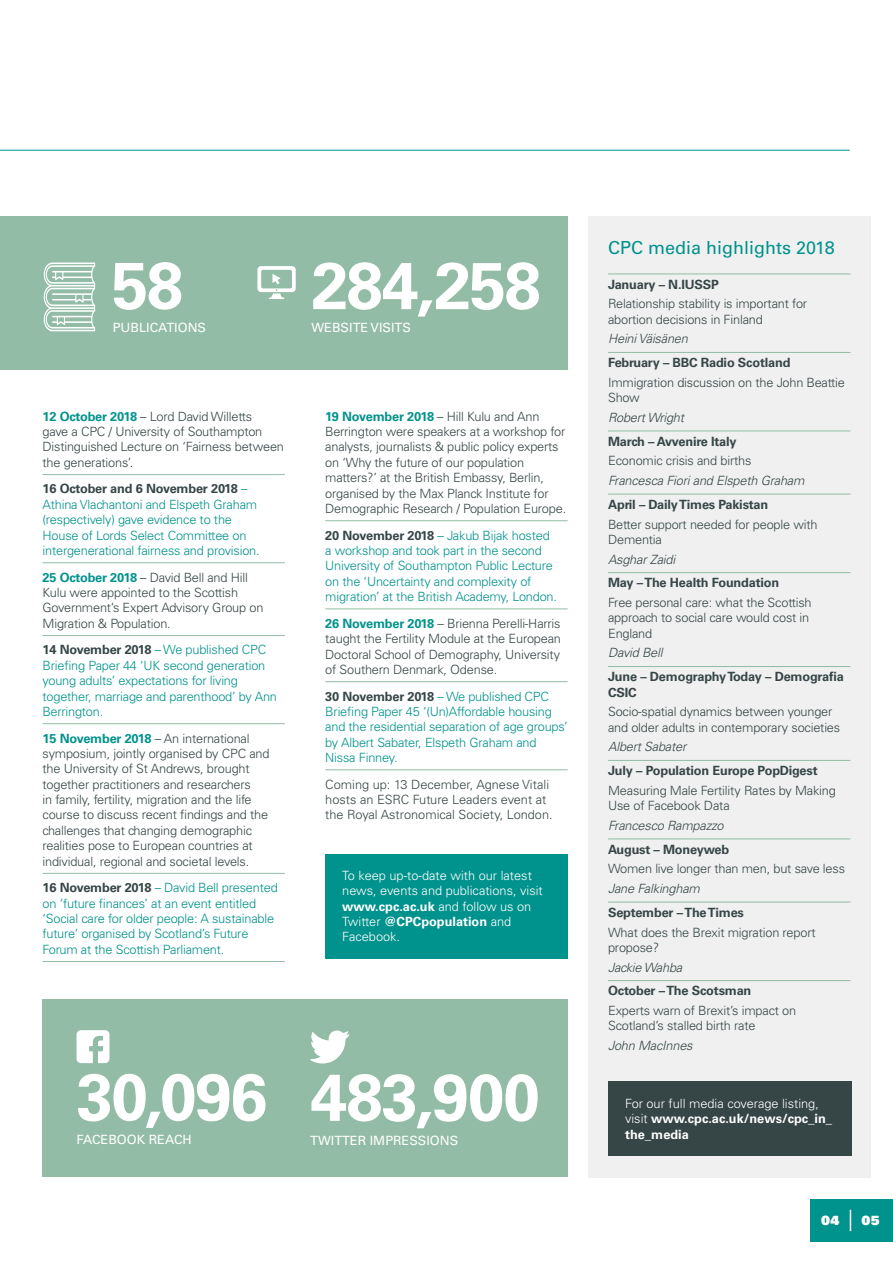
<style>
.page{position:relative;width:893px;height:1263px;background:#fff}
.page>*{position:absolute;margin:0;border:0;box-sizing:border-box;transform-origin:0 0}
.t1{font:700 66px "Univers LT Std";letter-spacing:-.02em;color:#fff}
.t2{font:18px "Univers LT Std";color:#00928c}
.t3{font:300 12.75px/15.5px "Univers LT Std";letter-spacing:-.015em;color:#364546}
.t4{font:300 12.75px/15.5px "Univers LT Std";letter-spacing:-.015em;color:#00928c}
.t5{font:700 12.75px/15.5px "Univers LT Std";letter-spacing:-.015em;color:#364546}
.t6{font:300 12.75px/15.5px "Univers LT Std";color:#fff}
.t7{font:italic 300 12.75px "Univers LT Std";letter-spacing:-.015em;color:#364546}
.t8{font:12.75px "Univers LT Std";color:#fff}
.t9{font:12.75px "Univers LT Std X Black";color:#fff}
.s1{font-weight:700;color:#00928c}
.s2{font-weight:700;color:#364546}
.s3{font-weight:700}
</style>
<div class="page">
<div style="left:588px;top:216px;width:283px;height:962px;background:#f0f0f0"></div>
<div style="left:0;top:216px;width:568px;height:154px;background:#92bca5"></div>
<svg style="left:44px;top:262px;width:51px;height:69px"></svg>
<div style="left:810px;top:1199px;width:83px;height:43px;background:#00928c"></div>
<svg style="left:850px;top:1210px;width:1px;height:21px"></svg>
<hr style="left:0;top:150px;width:850px;height:1px;background:#00928c">
<div style="left:43px;top:999px;width:525px;height:178px;background:#92bca5"></div>
<svg style="left:77px;top:1030px;width:32px;height:33px"></svg>
<svg style="left:310px;top:1030px;width:40px;height:33px"></svg>
<svg style="left:257px;top:266px;width:39px;height:33px"></svg>
<hr style="left:43px;top:474px;width:242px;height:1px;background:#92bca5">
<hr style="left:43px;top:562px;width:242px;height:1px;background:#92bca5">
<hr style="left:43px;top:635px;width:242px;height:1px;background:#92bca5">
<hr style="left:43px;top:723px;width:242px;height:1px;background:#92bca5">
<hr style="left:43px;top:873px;width:242px;height:1px;background:#92bca5">
<hr style="left:43px;top:961px;width:242px;height:1px;background:#92bca5">
<hr style="left:608px;top:274px;width:242px;height:1px;background:#92bca5">
<hr style="left:608px;top:352px;width:242px;height:1px;background:#92bca5">
<hr style="left:608px;top:431px;width:242px;height:1px;background:#92bca5">
<hr style="left:608px;top:494px;width:242px;height:1px;background:#92bca5">
<hr style="left:608px;top:572px;width:242px;height:1px;background:#92bca5">
<hr style="left:608px;top:666px;width:242px;height:1px;background:#92bca5">
<hr style="left:608px;top:760px;width:242px;height:1px;background:#92bca5">
<hr style="left:608px;top:838px;width:242px;height:1px;background:#92bca5">
<hr style="left:608px;top:902px;width:242px;height:1px;background:#92bca5">
<hr style="left:608px;top:980px;width:242px;height:1px;background:#92bca5">
<hr style="left:325px;top:520px;width:243px;height:1px;background:#92bca5">
<hr style="left:325px;top:608px;width:243px;height:1px;background:#92bca5">
<hr style="left:325px;top:681px;width:243px;height:1px;background:#92bca5">
<hr style="left:325px;top:769px;width:243px;height:1px;background:#92bca5">
<div style="left:325px;top:854px;width:243px;height:104px;background:#00928c"></div>
<div style="left:608px;top:1081px;width:243px;height:74px;background:#364546"></div>
<h1 class="t1" style="left:112px;top:247px;width:73px">58</h1>
<p class="t8" style="left:113px;top:320px;width:95px">PUBLICATIONS</p>
<h1 class="t1" style="left:312px;top:247px;width:231px">284,258</h1>
<p class="t8" style="left:312px;top:320px;width:101px">WEBSITE VISITS</p>
<p class="t3" style="left:43px;top:408px;width:243px"><span class="s1">12 October 2018</span> – Lord David Willetts<br>gave a CPC / University of Southampton Distinguished Lecture on ‘Fairness between the generations’.</p>
<p class="t4" style="left:43px;top:481px;width:219px"><span class="s2">16 October and 6 November 2018</span> – Athina Vlachantoni and Elspeth Graham (respectively) gave evidence to the House of Lords Select Committee on intergenerational fairness and provision.</p>
<p class="t3" style="left:43px;top:569px;width:222px"><span class="s1">25 October 2018</span> – David Bell and Hill Kulu were appointed to the Scottish Government’s Expert Advisory Group on Migration &amp; Population.</p>
<p class="t4" style="left:43px;top:642px;width:236px"><span class="s2">14 November 2018</span> – We published CPC Briefing Paper 44 ‘UK second generation young adults’ expectations for living together, marriage and parenthood’ by Ann Berrington.</p>
<p class="t3" style="left:43px;top:730px;width:229px"><span class="s1">15 November 2018</span> – An international symposium, jointly organised by CPC and the University of St Andrews, brought together practitioners and researchers<br>in family, fertility, migration and the life course to discuss recent findings and the challenges that changing demographic realities pose to European countries at individual, regional and societal levels.</p>
<p class="t4" style="left:43px;top:880px;width:237px"><span class="s2">16 November 2018</span> – David Bell presented on ‘future finances’ at an event entitled ‘Social care for older people: A sustainable future’ organised by Scotland’s Future Forum at the Scottish Parliament.</p>
<p class="t3" style="left:325px;top:408px;width:242px"><span class="s1">19 November 2018</span> – Hill Kulu and Ann Berrington were speakers at a workshop for analysts, journalists &amp; public policy experts on ‘Why the future of our population matters?’ at the British Embassy, Berlin, organised by the Max Planck Institute for Demographic Research / Population Europe.</p>
<p class="t4" style="left:325px;top:527px;width:233px"><span class="s2">20 November 2018</span> – Jakub Bijak hosted a workshop and took part in the second University of Southampton Public Lecture on the ‘Uncertainty and complexity of migration’ at the British Academy, London.</p>
<p class="t3" style="left:325px;top:615px;width:237px;text-align:justify"><span class="s1">26 November 2018</span> – Brienna Perelli-Harris taught the Fertility Module at the European Doctoral School of Demography, University of Southern Denmark, Odense.</p>
<p class="t4" style="left:325px;top:688px;width:244px"><span class="s2">30 November 2018</span> – We published CPC Briefing Paper 45 ‘(Un)Affordable housing and the residential separation of age groups’ by Albert Sabater, Elspeth Graham and Nissa Finney.</p>
<p class="t3" style="left:325px;top:776px;width:229px">Coming up: 13 December, Agnese Vitali hosts an ESRC Future Leaders event at the Royal Astronomical Society, London.</p>
<p class="t6" style="left:342px;top:868px;width:202px">To keep up-to-date with our latest news, events and publications, visit <span class="s3">www.cpc.ac.uk</span> and follow us on<br>Twitter <span class="s3">@CPCpopulation</span> and<br>Facebook.</p>
<h1 class="t1" style="left:77px;top:1058px;width:192px">30,096</h1>
<p class="t8" style="left:77px;top:1131px;width:117px">FACEBOOK REACH</p>
<h1 class="t1" style="left:310px;top:1059px;width:231px">483,900</h1>
<p class="t8" style="left:310px;top:1132px;width:150px">TWITTER IMPRESSIONS</p>
<h2 class="t2" style="left:608px;top:237px;width:228px">CPC media highlights 2018</h2>
<p class="t5" style="left:608px;top:277px;width:112px">January – N.IUSSP</p>
<p class="t3" style="left:608px;top:296px;width:201px">Relationship stability is important for abortion decisions in Finland</p>
<p class="t7" style="left:608px;top:331px;width:81px">Heini Väisänen</p>
<p class="t5" style="left:608px;top:355px;width:184px">February – BBC Radio Scotland</p>
<p class="t3" style="left:608px;top:375px;width:238px">Immigration discussion on the John Beattie<br>Show</p>
<p class="t7" style="left:608px;top:410px;width:78px">Robert Wright</p>
<p class="t5" style="left:608px;top:434px;width:130px">March – Avvenire Italy</p>
<p class="t3" style="left:608px;top:453px;width:145px">Economic crisis and births</p>
<p class="t7" style="left:608px;top:473px;width:198px">Francesca Fiori and Elspeth Graham</p>
<p class="t5" style="left:608px;top:497px;width:162px">April – Daily Times Pakistan</p>
<p class="t3" style="left:608px;top:516px;width:211px">Better support needed for people with<br>Dementia</p>
<p class="t7" style="left:608px;top:551px;width:69px">Asghar Zaidi</p>
<p class="t5" style="left:608px;top:575px;width:173px">May – The Health Foundation</p>
<p class="t3" style="left:608px;top:595px;width:205px">Free personal care: what the Scottish approach to social care would cost in<br>England</p>
<p class="t7" style="left:608px;top:645px;width:56px">David Bell</p>
<p class="t5" style="left:608px;top:669px;width:237px">June – Demography Today – Demografia<br>CSIC</p>
<p class="t3" style="left:608px;top:704px;width:234px">Socio-spatial dynamics between younger and older adults in contemporary societies</p>
<p class="t7" style="left:608px;top:739px;width:80px">Albert Sabater</p>
<p class="t5" style="left:608px;top:763px;width:211px">July – Population Europe PopDigest</p>
<p class="t3" style="left:608px;top:783px;width:229px">Measuring Male Fertility Rates by Making<br>Use of Facebook Data</p>
<p class="t7" style="left:608px;top:818px;width:117px">Francesco Rampazzo</p>
<p class="t5" style="left:608px;top:842px;width:123px">August – Moneyweb</p>
<p class="t3" style="left:608px;top:861px;width:238px">Women live longer than men, but save less</p>
<p class="t7" style="left:608px;top:881px;width:93px">Jane Falkingham</p>
<p class="t5" style="left:608px;top:905px;width:137px">September – The Times</p>
<p class="t3" style="left:608px;top:924px;width:209px">What does the Brexit migration report propose?</p>
<p class="t7" style="left:608px;top:959px;width:76px">Jackie Wahba</p>
<p class="t5" style="left:608px;top:983px;width:145px">October – The Scotsman</p>
<p class="t3" style="left:608px;top:1003px;width:190px">Experts warn of Brexit’s impact on<br>Scotland’s stalled birth rate</p>
<p class="t7" style="left:608px;top:1038px;width:86px">John MacInnes</p>
<p class="t6" style="left:625px;top:1095px;width:209px">For our full media coverage listing, visit <span class="s3">www.cpc.ac.uk/news/cpc_in_ the_media</span></p>
<p class="t9" style="left:821px;top:1212px;width:20px">04</p>
<p class="t9" style="left:862px;top:1212px;width:20px">05</p>
</div>
